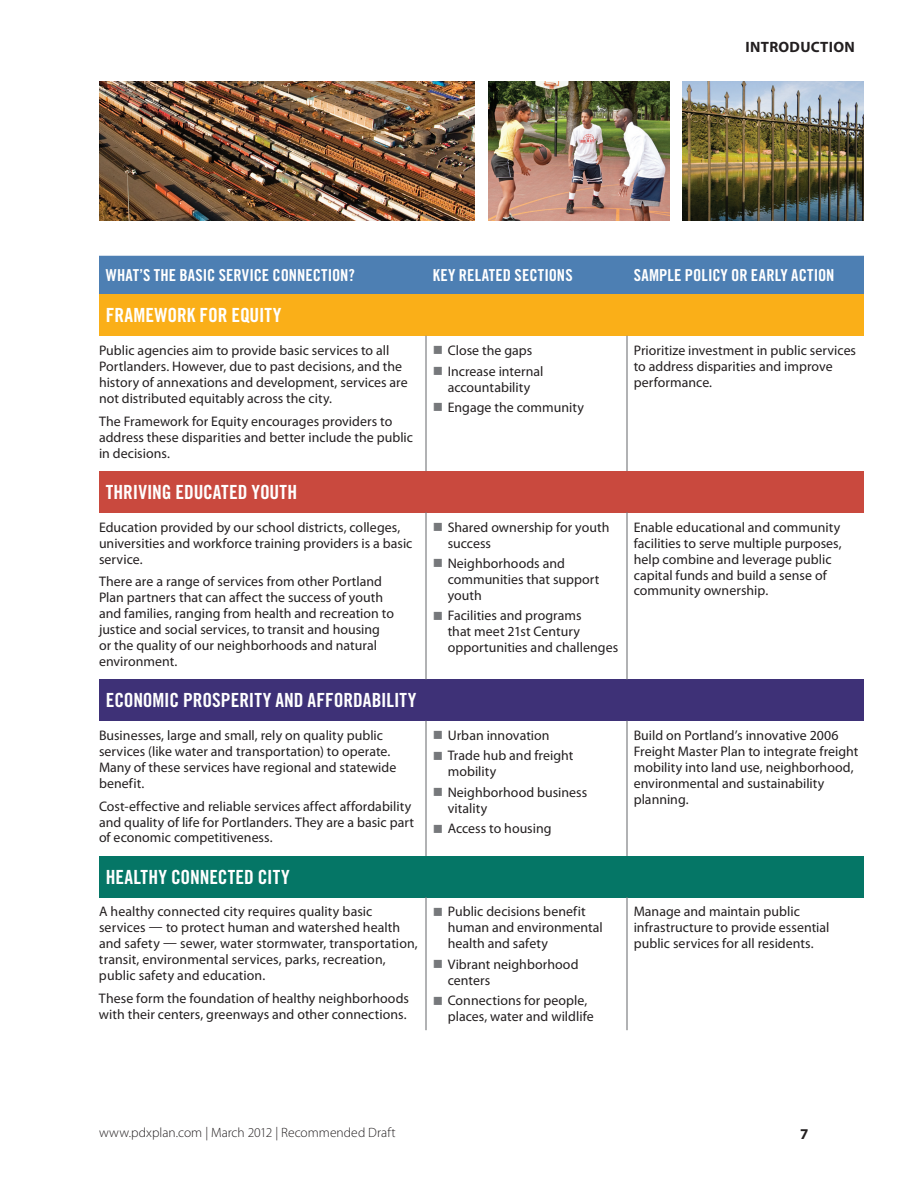
<style>
.page{position:relative;width:918px;height:1188px;background:#fff}
.page>*{position:absolute;margin:0;border:0;box-sizing:border-box;transform-origin:0 0}
.t1{font:19.5px "Trade Gothic LT Std Bd Cn 20";color:#fff}
.t2{font:16.5px "Trade Gothic LT Std Bd Cn 20";letter-spacing:.005em;color:#fff}
.t3{font:700 15px "Myriad Pro";letter-spacing:.02em;color:#231f20}
.t4{font:13.8px/15.9px "Myriad Pro";letter-spacing:.005em;color:#231f20}
.t5{font:300 13.5px "Myriad Pro";letter-spacing:.005em;color:#231f20}
</style>
<div class="page">
<div style="left:99px;top:256px;width:765px;height:39px;background:#4d7fb3"></div>
<div style="left:99px;top:295px;width:765px;height:41px;background:#faaf18"></div>
<div style="left:99px;top:471px;width:765px;height:41px;background:#c9493e"></div>
<div style="left:99px;top:680px;width:765px;height:41px;background:#3e3177"></div>
<div style="left:99px;top:856px;width:765px;height:41px;background:#057666"></div>
<hr style="left:425px;top:336px;width:2px;height:135px;background:#76787b">
<hr style="left:626px;top:336px;width:2px;height:135px;background:#76787b">
<hr style="left:425px;top:512px;width:2px;height:168px;background:#76787b">
<hr style="left:626px;top:512px;width:2px;height:168px;background:#76787b">
<hr style="left:425px;top:721px;width:2px;height:135px;background:#76787b">
<hr style="left:626px;top:721px;width:2px;height:135px;background:#76787b">
<hr style="left:425px;top:897px;width:2px;height:133px;background:#76787b">
<hr style="left:626px;top:897px;width:2px;height:133px;background:#76787b">
<img style="left:683px;top:81px;width:181px;height:139px">
<img style="left:488px;top:81px;width:181px;height:139px">
<img style="left:99px;top:81px;width:376px;height:139px">
<p class="t3" style="left:746px;top:37px;width:111px">INTRODUCTION</p>
<p class="t2" style="left:106px;top:265px;width:251px">WHAT’S THE BASIC SERVICE CONNECTION?</p>
<p class="t2" style="left:433px;top:265px;width:141px">KEY RELATED SECTIONS</p>
<p class="t2" style="left:634px;top:265px;width:202px">SAMPLE POLICY OR EARLY ACTION</p>
<h1 class="t1" style="left:106px;top:303px;width:11px">FRAMEWOR</h1>
<h1 class="t1" style="left:187px;top:303px;width:54px">K FOR EQUITY</h1>
<p class="t4" style="left:99px;top:342px;width:310px">Public agencies aim to provide basic services to all Portlanders. However, due to past decisions, and the history of annexations and development, services are not distributed equitably across the city.</p>
<p class="t4" style="left:99px;top:413px;width:316px">The Framework for Equity encourages providers to address these disparities and better include the public in decisions.</p>
<p class="t4" style="left:448px;top:340px;width:97px;line-height:20.4px">Close the gaps<br>Increase internal</p>
<p class="t4" style="left:448px;top:377px;width:138px;line-height:20.4px">accountability<br>Engage the community</p>
<p class="t4" style="left:634px;top:342px;width:224px">Prioritize investment in public services to address disparities and improve performance.</p>
<h1 class="t1" style="left:106px;top:480px;width:27px">THRIVING</h1>
<h1 class="t1" style="left:176px;top:480px;width:10px">EDUCATED</h1>
<h1 class="t1" style="left:251px;top:480px;width:10px">YOUT</h1>
<h1 class="t1" style="left:287px;top:480px;width:11px">H</h1>
<p class="t4" style="left:99px;top:519px;width:315px">Education provided by our school districts, colleges, universities and workforce training providers is a basic service.</p>
<p class="t4" style="left:99px;top:573px;width:297px">There are a range of services from other Portland Plan partners that can affect the success of youth and families, ranging from health and recreation to justice and social services, to transit and housing or the quality of our neighborhoods and natural environment.</p>
<h1 class="t1" style="left:106px;top:688px;width:10px">ECONOMIC</h1>
<h1 class="t1" style="left:183px;top:688px;width:57px">PROSPERITY</h1>
<h1 class="t1" style="left:275px;top:688px;width:42px">AND AFFORDABILITY</h1>
<p class="t4" style="left:99px;top:727px;width:299px">Businesses, large and small, rely on quality public services (like water and transportation) to operate.<br>Many of these services have regional and statewide benefit.</p>
<p class="t4" style="left:99px;top:798px;width:316px">Cost-effective and reliable services affect affordability and quality of life for Portlanders. They are a basic part of economic competitiveness.</p>
<h1 class="t1" style="left:106px;top:865px;width:19px">HEALT</h1>
<h1 class="t1" style="left:148px;top:865px;width:33px">HYCONNECTED</h1>
<h1 class="t1" style="left:258px;top:865px;width:9px">CITY</h1>
<p class="t4" style="left:99px;top:904px;width:320px">A healthy connected city requires quality basic services — to protect human and watershed health and safety — sewer, water stormwater, transportation, transit, environmental services, parks, recreation, public safety and education.</p>
<p class="t4" style="left:99px;top:990px;width:312px">These form the foundation of healthy neighborhoods with their centers, greenways and other connections.</p>
<p class="t4" style="left:448px;top:519px;width:163px">Shared ownership for youth success</p>
<p class="t4" style="left:448px;top:555px;width:153px">Neighborhoods and communities that support youth</p>
<p class="t4" style="left:448px;top:608px;width:172px">Facilities and programs<br>that meet 21st Century opportunities and challenges</p>
<p class="t4" style="left:634px;top:519px;width:210px">Enable educational and community facilities to serve multiple purposes, help combine and leverage public capital funds and build a sense of community ownership.</p>
<p class="t4" style="left:448px;top:725px;width:127px;line-height:20.4px">Urban innovation<br>Trade hub and freight</p>
<p class="t4" style="left:448px;top:761px;width:141px;line-height:20.4px">mobility<br>Neighborhood business</p>
<p class="t4" style="left:448px;top:798px;width:105px;line-height:20.4px">vitality<br>Access to housing</p>
<p class="t4" style="left:448px;top:904px;width:157px">Public decisions benefit human and environmental health and safety</p>
<p class="t4" style="left:448px;top:956px;width:132px">Vibrant neighborhood centers</p>
<p class="t4" style="left:448px;top:992px;width:148px">Connections for people, places, water and wildlife</p>
<p class="t4" style="left:634px;top:727px;width:226px">Build on Portland’s innovative 2006<br>Freight Master Plan to integrate freight mobility into land use, neighborhood, environmental and sustainability planning.</p>
<p class="t4" style="left:634px;top:904px;width:197px">Manage and maintain public infrastructure to provide essential public services for all residents.</p>
<p class="t5" style="left:99px;top:1125px;width:298px">www.pdxplan.com | March 2012 | Recommended Draft</p>
<p class="t3" style="left:800px;top:1124px;width:10px">7</p>
</div>
